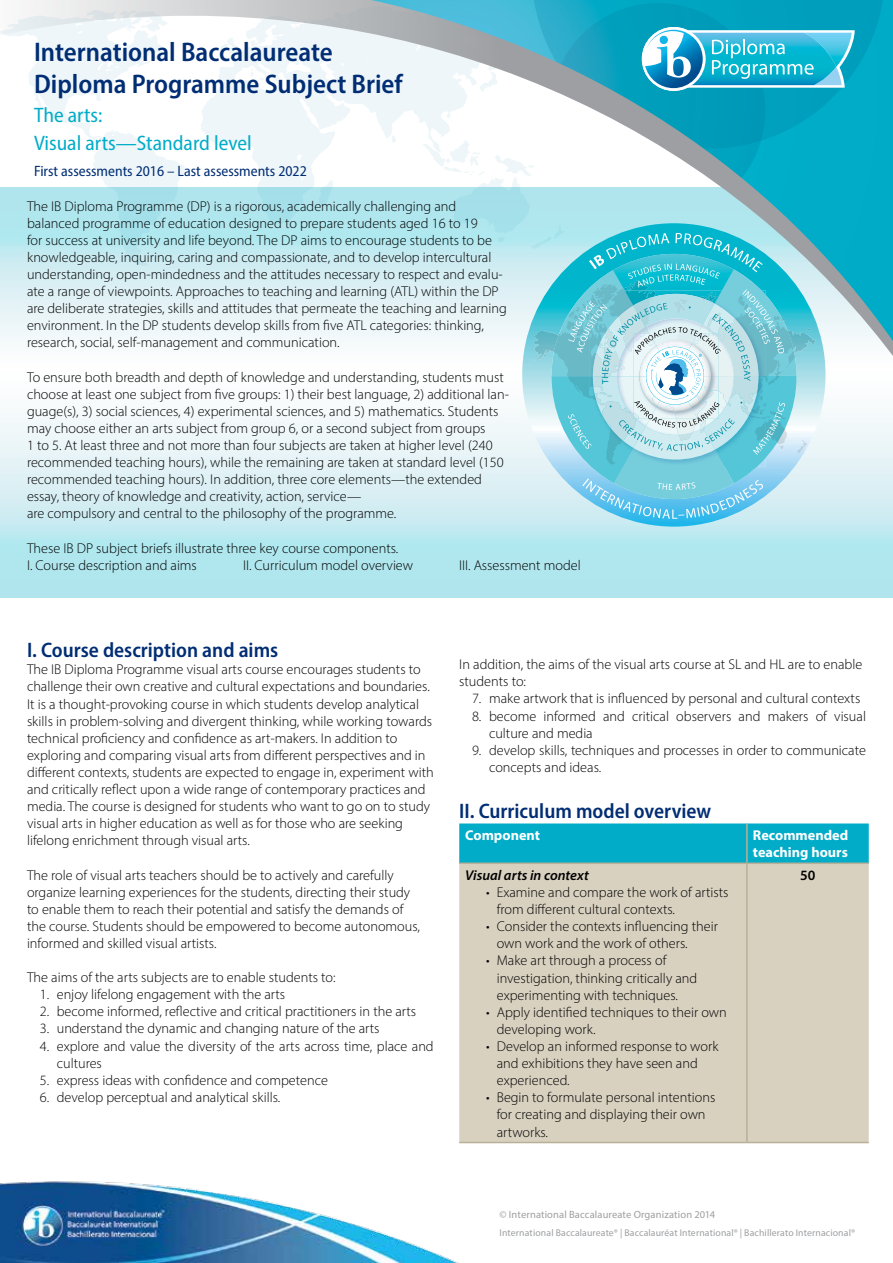
<style>
.page{position:relative;width:893px;height:1263px;background:#fff}
.page>*{position:absolute;margin:0;border:0;box-sizing:border-box;transform-origin:0 0}
.t1{font:600 semi-condensed 27px/32.4px "Myriad Pro";color:#002d73}
.t2{font:600 semi-condensed 21px "Myriad Pro";color:#002d73}
.t3{font:semi-condensed 21px/28.5px "Myriad Pro";color:#00acc8}
.t4{font:semi-condensed 15px "Myriad Pro";color:#002d73}
.t5{font:300 14.25px/17.1px "Myriad Pro";color:#000}
.t6{font:700 14.25px/17.1px "Myriad Pro";color:#fff}
.t7{font:italic 600 14.25px "Myriad Pro";color:#000}
.t8{font:600 14.25px "Myriad Pro";color:#000}
.t9{font:10.5px "Myriad Pro";letter-spacing:.01em;color:#9d9fa2}
.t10{font:9.75px "Myriad Pro";letter-spacing:.015em;color:#9d9fa2}
</style>
<div class="page">
<svg style="left:0;top:413px;width:893px;height:185px;background:#c8ecf1"></svg>
<svg style="left:0;top:0;width:893px;height:387px"></svg>
<svg style="left:371px;top:0;width:522px;height:341px"></svg>
<svg style="left:532px;top:0;width:353px;height:149px;background:#1babc6"></svg>
<svg style="left:550px;top:3px;width:215px;height:215px;background:#46abc0"></svg>
<svg style="left:371px;top:0;width:22px;height:116px;background:#d8e1e4"></svg>
<img style="left:0;top:1181px;width:459px;height:82px">
<div style="left:459px;top:823px;width:410px;height:39px;background:#00acc8"></div>
<div style="left:459px;top:864px;width:410px;height:278px;background:#d8d1c0"></div>
<hr style="left:746px;top:823px;width:2px;height:39px;background:#b9b098">
<hr style="left:459px;top:862px;width:288px;height:2px;background:#b9b098">
<hr style="left:747px;top:862px;width:122px;height:2px;background:#b9b098">
<hr style="left:746px;top:864px;width:2px;height:278px;background:#b9b098">
<hr style="left:459px;top:1142px;width:288px;height:1px;background:#b9b098">
<hr style="left:747px;top:1142px;width:122px;height:1px;background:#b9b098">
<svg style="left:642px;top:27px;width:213px;height:64px"></svg>
<svg style="left:522px;top:223px;width:303px;height:304px;background:#b0e0ea"></svg>
<svg style="left:423px;top:139px;width:388px;height:380px"></svg>
<h1 class="t1" style="left:34px;top:35px;width:370px">International Baccalaureate<br>Diploma Programme Subject Brief</h1>
<h2 class="t3" style="left:34px;top:100px;width:219px">The arts:<br>Visual arts—Standard level</h2>
<p class="t4" style="left:34px;top:161px;width:274px">First assessments 2016 – Last assessments 2022</p>
<p class="t5" style="left:27px;top:197px;width:481px">The IB Diploma Programme (DP) is a rigorous, academically challenging and balanced programme of education designed to prepare students aged 16 to 19<br>for success at university and life beyond. The DP aims to encourage students to be knowledgeable, inquiring, caring and compassionate, and to develop intercultural understanding, open-mindedness and the attitudes necessary to respect and evalu&shy;ate a range of viewpoints. Approaches to teaching and learning (ATL) within the DP are deliberate strategies, skills and attitudes that permeate the teaching and learning environment. In the DP students develop skills from five ATL categories: thinking, research, social, self-management and communication.</p>
<p class="t5" style="left:27px;top:368px;width:483px">To ensure both breadth and depth of knowledge and understanding, students must choose at least one subject from five groups: 1) their best language, 2) additional lan&shy;guage(s), 3) social sciences, 4) experimental sciences, and 5) mathematics. Students may choose either an arts subject from group 6, or a second subject from groups<br>1 to 5. At least three and not more than four subjects are taken at higher level (240 recommended teaching hours), while the remaining are taken at standard level (150 recommended teaching hours). In addition, three core elements—the extended essay, theory of knowledge and creativity, action, service—<br>are compulsory and central to the philosophy of the programme.</p>
<p class="t5" style="left:27px;top:539px;width:373px">These IB DP subject briefs illustrate three key course components.<br>I. Course description and aims</p>
<p class="t5" style="left:243px;top:556px;width:172px">II. Curriculum model overview</p>
<p class="t5" style="left:459px;top:556px;width:123px">III. Assessment model</p>
<h2 class="t2" style="left:27px;top:637px;width:253px">I. Course description and aims</h2>
<p class="t5" style="left:27px;top:661px;width:408px">The IB Diploma Programme visual arts course encourages students to challenge their own creative and cultural expectations and boundaries.<br>It is a thought-provoking course in which students develop analytical skills in problem-solving and divergent thinking, while working towards technical proficiency and confidence as art-makers. In addition to exploring and comparing visual arts from different perspectives and in different contexts, students are expected to engage in, experiment with and critically reflect upon a wide range of contemporary practices and media. The course is designed for students who want to go on to study visual arts in higher education as well as for those who are seeking lifelong enrichment through visual arts.</p>
<p class="t5" style="left:27px;top:866px;width:395px">The role of visual arts teachers should be to actively and carefully organize learning experiences for the students, directing their study to enable them to reach their potential and satisfy the demands of the course. Students should be empowered to become autonomous, informed and skilled visual artists.</p>
<p class="t5" style="left:27px;top:969px;width:310px">The aims of the arts subjects are to enable students to:</p>
<p class="t5" style="left:40px;top:986px;width:247px">1. enjoy lifelong engagement with the arts</p>
<p class="t5" style="left:40px;top:1003px;width:378px">2. become informed, reflective and critical practitioners in the arts</p>
<p class="t5" style="left:40px;top:1020px;width:341px">3. understand the dynamic and changing nature of the arts</p>
<p class="t5" style="left:57px;top:1037px;width:378px;text-indent:-17px">4. explore and value the diversity of the arts across time, place and cultures</p>
<p class="t5" style="left:40px;top:1071px;width:290px">5. express ideas with confidence and competence</p>
<p class="t5" style="left:40px;top:1088px;width:242px">6. develop perceptual and analytical skills.</p>
<p class="t5" style="left:459px;top:656px;width:405px">In addition, the aims of the visual arts course at SL and HL are to enable students to:</p>
<p class="t5" style="left:472px;top:690px;width:390px">7. make artwork that is influenced by personal and cultural contexts</p>
<p class="t5" style="left:489px;top:707px;width:378px;text-indent:-17px">8. become informed and critical observers and makers of visual culture and media</p>
<p class="t5" style="left:489px;top:741px;width:378px;text-indent:-17px">9. develop skills, techniques and processes in order to communicate concepts and ideas.</p>
<h2 class="t2" style="left:459px;top:797px;width:253px">II. Curriculum model overview</h2>
<p class="t6" style="left:465px;top:826px;width:76px">Component</p>
<p class="t6" style="left:753px;top:826px;width:97px">Recommended teaching hours</p>
<p class="t7" style="left:465px;top:866px;width:125px">Visual arts in context</p>
<p class="t5" style="left:497px;top:884px;width:233px;text-indent:-11px">• Examine and compare the work of artists from different cultural contexts.</p>
<p class="t5" style="left:497px;top:918px;width:223px;text-indent:-11px">• Consider the contexts influencing their own work and the work of others.</p>
<p class="t5" style="left:497px;top:952px;width:202px;text-indent:-11px">• Make art through a process of investigation, thinking critically and experimenting with techniques.</p>
<p class="t5" style="left:497px;top:1003px;width:232px;text-indent:-11px">• Apply identified techniques to their own developing work.</p>
<p class="t5" style="left:497px;top:1037px;width:223px;text-indent:-11px">• Develop an informed response to work and exhibitions they have seen and experienced.</p>
<p class="t5" style="left:497px;top:1089px;width:220px;text-indent:-11px">• Begin to formulate personal intentions for creating and displaying their own artworks.</p>
<p class="t8" style="left:800px;top:866px;width:17px">50</p>
<p class="t9" style="left:500px;top:1208px;width:217px">© International Baccalaureate Organization 2014</p>
<p class="t10" style="left:500px;top:1226px;width:357px">International Baccalaureate® | Baccalauréat International® | Bachillerato Internacional®</p>
</div>
